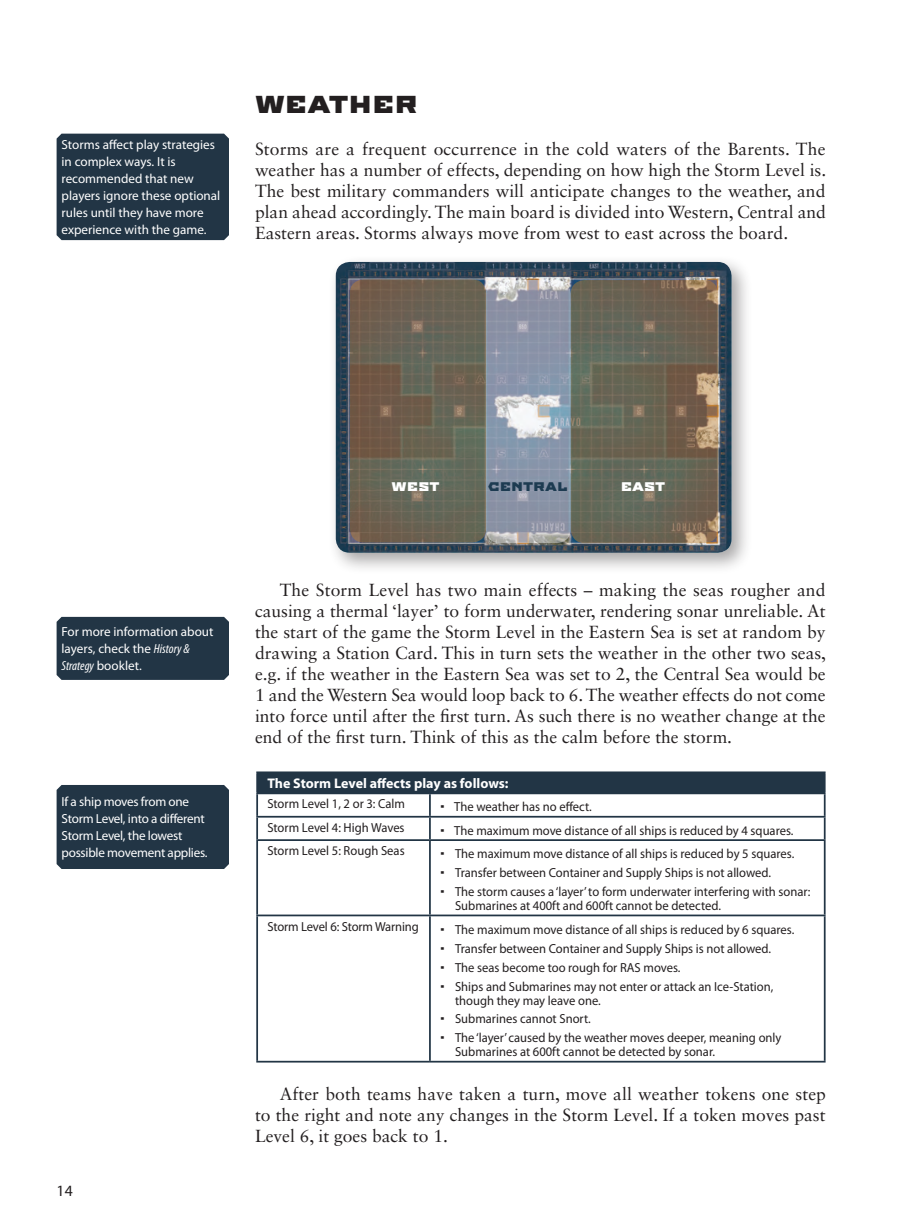
<style>
.page{position:relative;width:907px;height:1225px;background:#fff}
.page>*{position:absolute;margin:0;border:0;box-sizing:border-box;transform-origin:0 0}
.t1{font:24.5px "Imperial One";color:#231f20}
.t2{font:17.5px/21px "Sabon LT Std";color:#231f20;text-align:justify}
.t3{font:15.75px "Myriad Pro";color:#231f20}
.t4{font:700 14px "Myriad Pro";color:#fff}
.t5{font:13.12px/18.9px "Myriad Pro";color:#231f20;scale:.96 1}
.t6{font:13.12px/17px "Myriad Pro";color:#fff}
.t7{font:13.12px/17px "Myriad Pro";letter-spacing:-.02em;color:#fff}
.t8{font:12.6px "Imperial One";color:#fff}
.t9{font:12.6px "Imperial One";color:#1d3b51}
.s1{font-style:italic;font-stretch:condensed}
.s2{font-family:"Imperial One"}
</style>
<div class="page">
<div style="left:57px;top:617px;width:172px;height:63px;background:#223545"></div>
<div style="left:57px;top:134px;width:172px;height:106px;background:#223545"></div>
<div style="left:57px;top:785px;width:172px;height:84px;background:#223545"></div>
<div style="left:328px;top:254px;width:425px;height:320px;background:#231f20;opacity:.4"></div>
<img style="left:336px;top:262px;width:396px;height:290px">
<svg style="left:486px;top:280px;width:85px;height:263px;background:#97a0b0"></svg>
<svg style="left:571px;top:280px;width:147px;height:263px;background:#6e6857"></svg>
<svg style="left:350px;top:279px;width:136px;height:263px;background:#6a6353"></svg>
<div style="left:257px;top:772px;width:568px;height:21px;background:#223545"></div>
<svg style="left:258px;top:794px;width:566px;height:266px"></svg>
<hr style="left:256px;top:771px;width:174px;height:2px;background:#223545">
<svg style="left:256px;top:773px;width:1px;height:19px"></svg>
<hr style="left:430px;top:771px;width:395px;height:2px;background:#223545">
<hr style="left:256px;top:792px;width:174px;height:2px;background:#223545">
<hr style="left:256px;top:794px;width:2px;height:21px;background:#223545">
<hr style="left:430px;top:792px;width:395px;height:2px;background:#223545">
<hr style="left:429px;top:794px;width:2px;height:21px;background:#223545">
<hr style="left:256px;top:815px;width:174px;height:2px;background:#223545">
<hr style="left:256px;top:817px;width:2px;height:22px;background:#223545">
<hr style="left:430px;top:815px;width:395px;height:2px;background:#223545">
<hr style="left:429px;top:817px;width:2px;height:22px;background:#223545">
<svg style="left:824px;top:794px;width:1px;height:45px"></svg>
<hr style="left:256px;top:839px;width:174px;height:2px;background:#223545">
<hr style="left:256px;top:841px;width:2px;height:73px;background:#223545">
<hr style="left:430px;top:839px;width:395px;height:2px;background:#223545">
<hr style="left:429px;top:841px;width:2px;height:73px;background:#223545">
<hr style="left:824px;top:841px;width:1px;height:73px;background:#223545">
<hr style="left:256px;top:914px;width:174px;height:2px;background:#223545">
<hr style="left:256px;top:916px;width:2px;height:144px;background:#223545">
<hr style="left:430px;top:914px;width:395px;height:2px;background:#223545">
<hr style="left:429px;top:916px;width:2px;height:144px;background:#223545">
<hr style="left:824px;top:916px;width:1px;height:144px;background:#223545">
<hr style="left:256px;top:1060px;width:174px;height:2px;background:#223545">
<hr style="left:430px;top:1060px;width:395px;height:2px;background:#223545">
<p class="t6" style="left:62px;top:136px;width:160px">Storms affect play strategies in complex ways. It is recommended that new players ignore these optional rules until they have more experience with the game.</p>
<h1 class="t1" style="left:255px;top:87px;width:165px">WEATHER</h1>
<p class="t2" style="left:255px;top:138px;width:573px">Storms are a frequent occurrence in the cold waters of the Barents. The weather has a number of effects, depending on how high the Storm Level is.<br>The best military commanders will anticipate changes to the weather, and plan ahead accordingly. The main board is divided into Western, Central and Eastern areas. Storms always move from west to east across the board.</p>
<p class="t6" style="left:62px;top:623px;width:153px">For more information about layers, check the <span class="s1">History &amp;<br>Strategy</span> booklet.</p>
<p class="t7" style="left:62px;top:793px;width:147px">If a ship moves from one<br>Storm Level, into a different<br>Storm Level, the lowest possible movement applies.</p>
<p class="t3" style="left:57px;top:1181px;width:18px">14</p>
<p class="t8" style="left:392px;top:478px;width:49px">WEST</p>
<p class="t9" style="left:488px;top:478px;width:81px">CENTRAL</p>
<p class="t8" style="left:621px;top:478px;width:46px">EAST</p>
<p class="t2" style="left:255px;top:579px;width:573px;text-indent:25px">The Storm Level has two main effects – making the seas rougher and causing a thermal ‘layer’ to form underwater, rendering sonar unreliable. At the start of the game the Storm Level in the Eastern Sea is set at random by drawing a Station Card. This in turn sets the weather in the other two seas, e.g. if the weather in the Eastern Sea was set to 2, the Central Sea would be 1 and the Western Sea would loop back to 6. The weather effects do not come into force until after the first turn. As such there is no weather change at the end of the first turn. Think of this as the calm before the storm.</p>
<p class="t4" style="left:267px;top:774px;width:243px">The Storm Level affects play as follows:</p>
<p class="t5" style="left:267px;top:794px;width:145px">Storm Level 1, 2 or 3: Calm</p>
<p class="t5" style="left:440px;top:797px;width:159px"><span class="s2">·</span> The weather has no effect.</p>
<p class="t5" style="left:267px;top:817px;width:144px">Storm Level 4: High Waves</p>
<p class="t5" style="left:440px;top:820px;width:370px"><span class="s2">·</span> The maximum move distance of all ships is reduced by 4 squares.</p>
<p class="t5" style="left:267px;top:841px;width:145px">Storm Level 5: Rough Seas</p>
<p class="t5" style="left:440px;top:844px;width:387px"><span class="s2">·</span> The maximum move distance of all ships is reduced by 5 squares.<br><span class="s2">·</span> Transfer between Container and Supply Ships is not allowed.<br><span class="s2">·</span> The storm causes a ‘layer’ to form underwater interfering with sonar:</p>
<p class="t5" style="left:455px;top:896px;width:279px">Submarines at 400ft and 600ft cannot be detected.</p>
<p class="t5" style="left:267px;top:916px;width:159px">Storm Level 6: Storm Warning</p>
<p class="t5" style="left:440px;top:919px;width:370px"><span class="s2">·</span> The maximum move distance of all ships is reduced by 6 squares. <span class="s2">·</span> Transfer between Container and Supply Ships is not allowed.<br><span class="s2">·</span> The seas become too rough for RAS moves.<br><span class="s2">·</span> Ships and Submarines may not enter or attack an Ice-Station,</p>
<p class="t5" style="left:440px;top:990px;width:357px;text-indent:15px">though they may leave one.<br><span class="s2">·</span> Submarines cannot Snort.<br><span class="s2">·</span> The ‘layer’ caused by the weather moves deeper, meaning only</p>
<p class="t5" style="left:455px;top:1042px;width:272px">Submarines at 600ft cannot be detected by sonar.</p>
<p class="t2" style="left:255px;top:1083px;width:572px;text-indent:25px">After both teams have taken a turn, move all weather tokens one step to the right and note any changes in the Storm Level. If a token moves past Level 6, it goes back to 1.</p>
</div>
